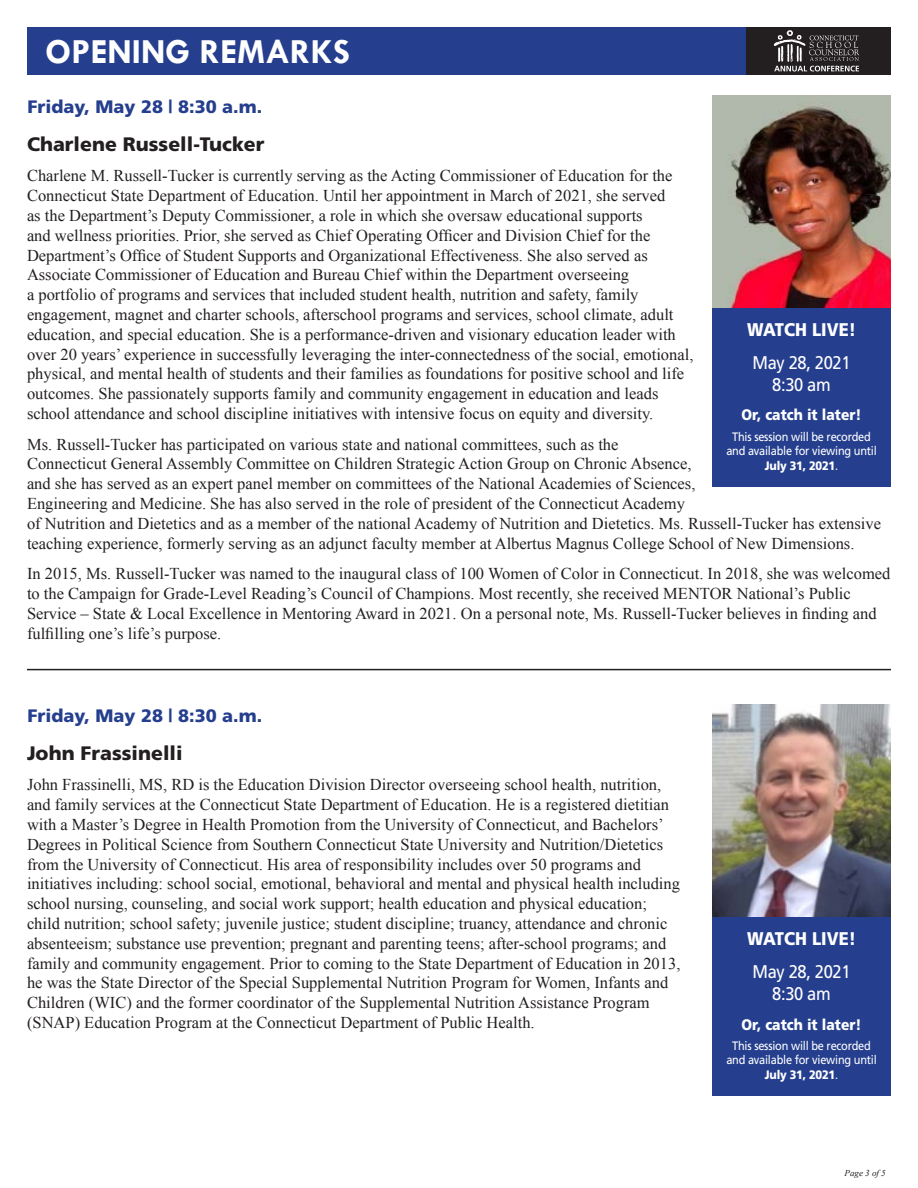
<style>
.page{position:relative;width:918px;height:1188px;background:#fff}
.page>*{position:absolute;margin:0;border:0;box-sizing:border-box;transform-origin:0 0}
.t1{font:700 35.55px "Tw Cen";color:#fff}
.t2{font:900 19.5px "Frutiger";color:#231f20}
.t3{font:18.3px/22px "Frutiger";letter-spacing:-.02em;color:#fff;text-align:center;scale:.9 1}
.t4{font:900 18.3px "Frutiger";color:#fff;scale:.9 1}
.t5{font:900 18px "Frutiger";color:#253f8e}
.t6{font:16.5px/19.8px "Times New Roman";color:#231f20}
.t7{font:900 15.3px "Frutiger";color:#fff;scale:.9 1}
.t8{font:12.15px/14.7px "Frutiger";letter-spacing:-.02em;color:#fff;text-align:center;scale:.9 1}
.t9{font:italic 9px "Times New Roman";color:#231f20}
.s1{font-weight:900}
</style>
<div class="page">
<div style="left:27px;top:27px;width:864px;height:48px;background:#231f20"></div>
<div style="left:27px;top:27px;width:718px;height:48px;background:#253f8e"></div>
<svg style="left:774px;top:30px;width:85px;height:41px"></svg>
<img style="left:712px;top:704px;width:179px;height:213px">
<div style="left:712px;top:917px;width:179px;height:179px;background:#253f8e"></div>
<img style="left:712px;top:95px;width:179px;height:213px">
<div style="left:712px;top:308px;width:179px;height:179px;background:#253f8e"></div>
<hr style="left:27px;top:669px;width:864px;height:1px;background:#231f20">
<h1 class="t1" style="left:45px;top:30px;width:306px">OPENING REMARKS</h1>
<p class="t5" style="left:28px;top:96px;width:236px">Friday, May 28 | 8:30 a.m.</p>
<p class="t2" style="left:27px;top:132px;width:239px">Charlene Russell-Tucker</p>
<p class="t6" style="left:27px;top:166px;width:668px">Charlene M. Russell-Tucker is currently serving as the Acting Commissioner of Education for the Connecticut State Department of Education. Until her appointment in March of 2021, she served<br>as the Department’s Deputy Commissioner, a role in which she oversaw educational supports<br>and wellness priorities. Prior, she served as Chief Operating Officer and Division Chief for the Department’s Office of Student Supports and Organizational Effectiveness. She also served as Associate Commissioner of Education and Bureau Chief within the Department overseeing<br>a portfolio of programs and services that included student health, nutrition and safety, family engagement, magnet and charter schools, afterschool programs and services, school climate, adult education, and special education. She is a performance-driven and visionary education leader with over 20 years’ experience in successfully leveraging the inter-connectedness of the social, emotional, physical, and mental health of students and their families as foundations for positive school and life outcomes. She passionately supports family and community engagement in education and leads school attendance and school discipline initiatives with intensive focus on equity and diversity.</p>
<p class="t6" style="left:27px;top:434px;width:855px">Ms. Russell-Tucker has participated on various state and national committees, such as the<br>Connecticut General Assembly Committee on Children Strategic Action Group on Chronic Absence,<br>and she has served as an expert panel member on committees of the National Academies of Sciences,<br>Engineering and Medicine. She has also served in the role of president of the Connecticut Academy<br>of Nutrition and Dietetics and as a member of the national Academy of Nutrition and Dietetics. Ms. Russell-Tucker has extensive teaching experience, formerly serving as an adjunct faculty member at Albertus Magnus College School of New Dimensions.</p>
<p class="t6" style="left:27px;top:563px;width:865px">In 2015, Ms. Russell-Tucker was named to the inaugural class of 100 Women of Color in Connecticut. In 2018, she was welcomed to the Campaign for Grade-Level Reading’s Council of Champions. Most recently, she received MENTOR National’s Public Service – State &amp; Local Excellence in Mentoring Award in 2021. On a personal note, Ms. Russell-Tucker believes in finding and fulfilling one’s life’s purpose.</p>
<p class="t4" style="left:747px;top:319px;width:123px">WATCH LIVE!</p>
<p class="t3" style="left:752px;top:352px;width:111px">May 28, 2021<br>8:30 am</p>
<p class="t7" style="left:741px;top:406px;width:135px">Or, catch it later!</p>
<p class="t8" style="left:726px;top:429px;width:169px">This session will be recorded and available for viewing until<br><span class="s1">July 31, 2021</span>.</p>
<p class="t5" style="left:28px;top:705px;width:236px">Friday, May 28 | 8:30 a.m.</p>
<p class="t2" style="left:27px;top:741px;width:157px">John Frassinelli</p>
<p class="t6" style="left:27px;top:775px;width:655px">John Frassinelli, MS, RD is the Education Division Director overseeing school health, nutrition, and family services at the Connecticut State Department of Education. He is a registered dietitian with a Master’s Degree in Health Promotion from the University of Connecticut, and Bachelors’ Degrees in Political Science from Southern Connecticut State University and Nutrition/Dietetics from the University of Connecticut. His area of responsibility includes over 50 programs and initiatives including: school social, emotional, behavioral and mental and physical health including school nursing, counseling, and social work support; health education and physical education; child nutrition; school safety; juvenile justice; student discipline; truancy, attendance and chronic absenteeism; substance use prevention; pregnant and parenting teens; after-school programs; and family and community engagement. Prior to coming to the State Department of Education in 2013, he was the State Director of the Special Supplemental Nutrition Program for Women, Infants and Children (WIC) and the former coordinator of the Supplemental Nutrition Assistance Program (SNAP) Education Program at the Connecticut Department of Public Health.</p>
<p class="t4" style="left:747px;top:928px;width:123px">WATCH LIVE!</p>
<p class="t3" style="left:752px;top:961px;width:111px">May 28, 2021<br>8:30 am</p>
<p class="t7" style="left:741px;top:1015px;width:135px">Or, catch it later!</p>
<p class="t8" style="left:726px;top:1038px;width:169px">This session will be recorded and available for viewing until<br><span class="s1">July 31, 2021</span>.</p>
<p class="t9" style="left:845px;top:1167px;width:43px">Page 3 of 5</p>
</div>
